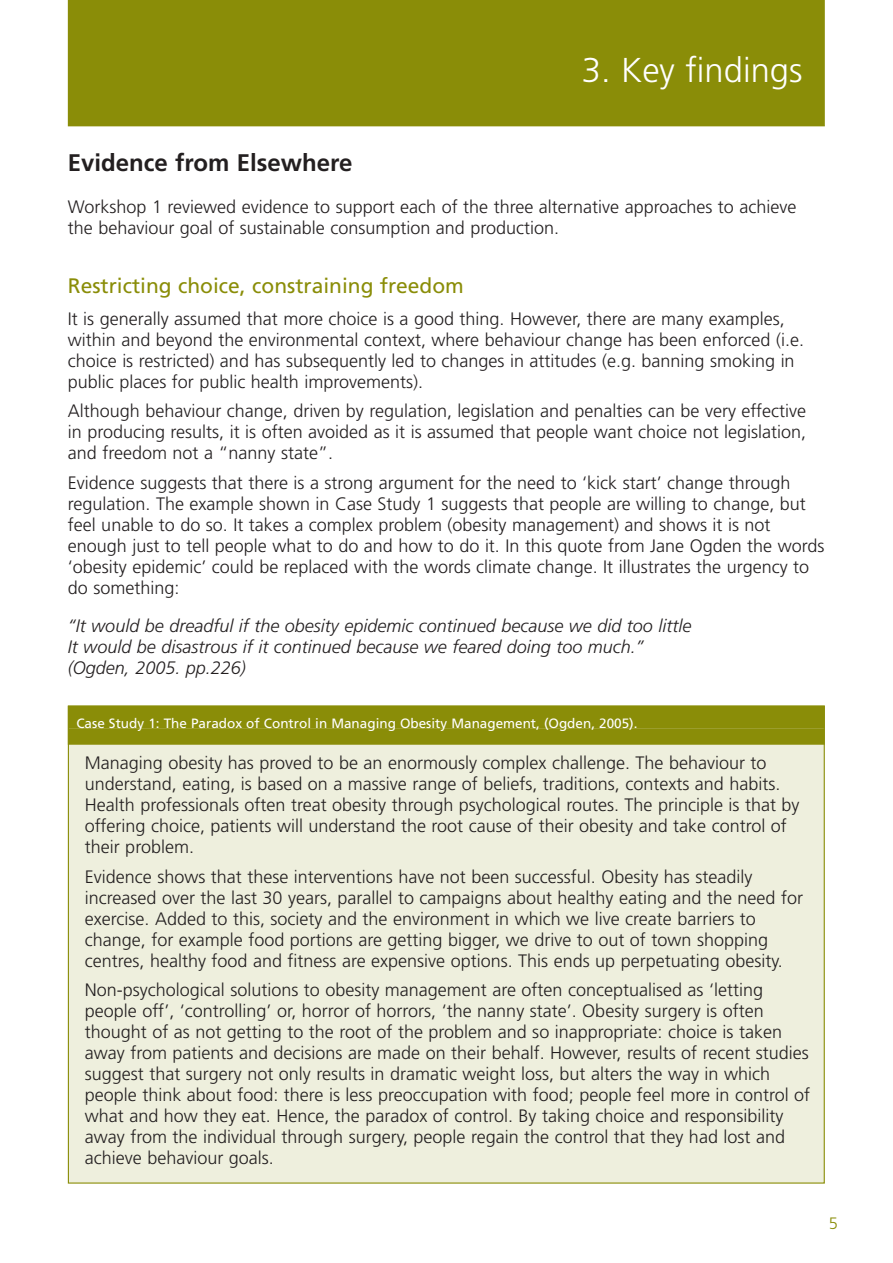
<style>
.page{position:relative;width:893px;height:1263px;background:#fff}
.page>*{position:absolute;margin:0;border:0;box-sizing:border-box;transform-origin:0 0}
.t1{font:300 34.5px "Frutiger";color:#fff}
.t2{font:700 24px "Frutiger";color:#231f20}
.t3{font:21px "Frutiger";color:#8a8d08}
.t4{font:300 18px/21px "Frutiger";color:#231f20}
.t5{font:italic 300 18px/21px "Frutiger";color:#231f20}
.t6{font:300 16.5px "Frutiger";color:#8a8d08}
.t7{font:13.5px "Frutiger";color:#fff}
</style>
<div class="page">
<div style="left:68px;top:706px;width:756px;height:477px;background:#eeefdd"></div>
<div style="left:68px;top:706px;width:757px;height:22px;background:#8a8d08"></div>
<div style="left:68px;top:728px;width:757px;height:17px;background:#8a8d08"></div>
<div style="left:68px;top:0;width:757px;height:126px;background:#8a8d08"></div>
<h1 class="t1" style="left:582px;top:56px;width:222px">3. Key findings</h1>
<h2 class="t2" style="left:68px;top:153px;width:286px">Evidence from Elsewhere</h2>
<p class="t4" style="left:68px;top:198px;width:730px">Workshop 1 reviewed evidence to support each of the three alternative approaches to achieve the behaviour goal of sustainable consumption and production.</p>
<p class="t3" style="left:68px;top:277px;width:398px">Restricting choice, constraining freedom</p>
<p class="t4" style="left:68px;top:309px;width:738px">It is generally assumed that more choice is a good thing. However, there are many examples, within and beyond the environmental context, where behaviour change has been enforced (i.e. choice is restricted) and has subsequently led to changes in attitudes (e.g. banning smoking in public places for public health improvements).</p>
<p class="t4" style="left:68px;top:402px;width:740px;text-align:justify">Although behaviour change, driven by regulation, legislation and penalties can be very effective in producing results, it is often avoided as it is assumed that people want choice not legislation, and freedom not a “nanny state”.</p>
<p class="t4" style="left:68px;top:473px;width:758px">Evidence suggests that there is a strong argument for the need to ‘kick start’ change through regulation. The example shown in Case Study 1 suggests that people are willing to change, but feel unable to do so. It takes a complex problem (obesity management) and shows it is not enough just to tell people what to do and how to do it. In this quote from Jane Ogden the words ‘obesity epidemic’ could be replaced with the words climate change. It illustrates the urgency to do something:</p>
<p class="t5" style="left:68px;top:616px;width:625px">“It would be dreadful if the obesity epidemic continued because we did too little<br>It would be disastrous if it continued because we feared doing too much.” (Ogden, 2005. pp.226)</p>
<p class="t7" style="left:76px;top:718px;width:563px">Case Study 1: The Paradox of Control in Managing Obesity Management, (Ogden, 2005).</p>
<p class="t4" style="left:85px;top:754px;width:716px">Managing obesity has proved to be an enormously complex challenge. The behaviour to understand, eating, is based on a massive range of beliefs, traditions, contexts and habits.<br>Health professionals often treat obesity through psychological routes. The principle is that by offering choice, patients will understand the root cause of their obesity and take control of their problem.</p>
<p class="t4" style="left:85px;top:868px;width:720px">Evidence shows that these interventions have not been successful. Obesity has steadily increased over the last 30 years, parallel to campaigns about healthy eating and the need for exercise. Added to this, society and the environment in which we live create barriers to change, for example food portions are getting bigger, we drive to out of town shopping centres, healthy food and fitness are expensive options. This ends up perpetuating obesity.</p>
<p class="t4" style="left:85px;top:981px;width:727px">Non-psychological solutions to obesity management are often conceptualised as ‘letting people off’, ‘controlling’ or, horror of horrors, ‘the nanny state’. Obesity surgery is often thought of as not getting to the root of the problem and so inappropriate: choice is taken away from patients and decisions are made on their behalf. However, results of recent studies suggest that surgery not only results in dramatic weight loss, but alters the way in which people think about food: there is less preoccupation with food; people feel more in control of what and how they eat. Hence, the paradox of control. By taking choice and responsibility away from the individual through surgery, people regain the control that they had lost and achieve behaviour goals.</p>
<p class="t6" style="left:829px;top:1217px;width:11px">5</p>
</div>
